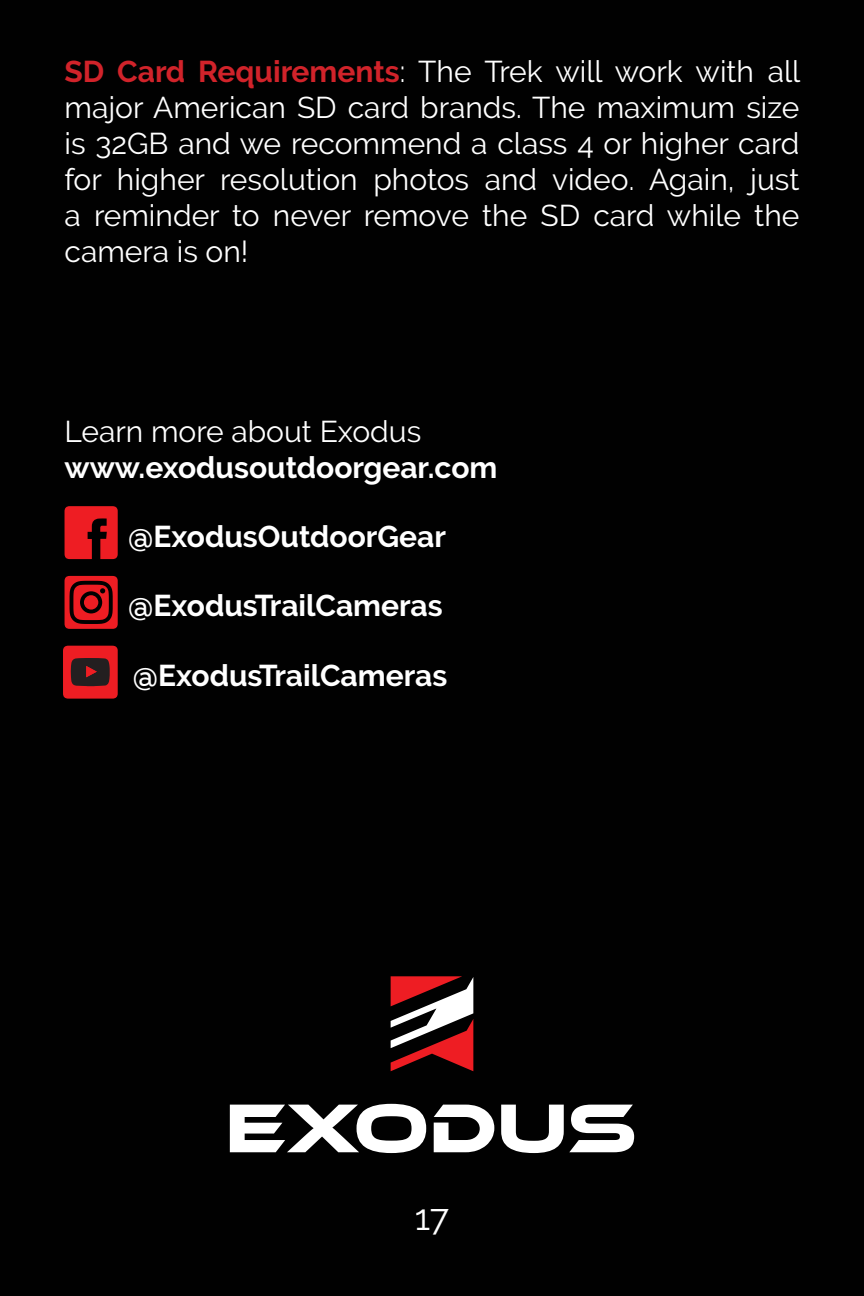
<style>
.page{position:relative;width:864px;height:1296px;background:#010101}
.page>*{position:absolute;margin:0;border:0;box-sizing:border-box;transform-origin:0 0}
.t1{font:36px "Raleway";color:#fff}
.t2{font:30px/36px "Raleway";color:#fff;text-align:justify}
.t3{font:700 30px "Raleway";color:#fff}
.s1{font-weight:700;color:#d1232a}
</style>
<div class="page">
<svg style="left:65px;top:576px;width:53px;height:53px"></svg>
<svg style="left:65px;top:506px;width:53px;height:53px;background:#c4181d"></svg>
<svg style="left:63px;top:646px;width:55px;height:53px;background:#a61d21"></svg>
<svg style="left:230px;top:1104px;width:196px;height:49px"></svg>
<svg style="left:434px;top:1105px;width:60px;height:47px"></svg>
<svg style="left:501px;top:1105px;width:133px;height:48px"></svg>
<svg style="left:391px;top:976px;width:82px;height:95px"></svg>
<p class="t2" style="left:65px;top:54px;width:737px"><span class="s1">SD Card Requirements</span>: The Trek will work with all major American SD card brands. The maximum size is 32GB and we recommend a class 4 or higher card for higher resolution photos and video. Again, just a reminder to never remove the SD card while the camera is on!</p>
<p class="t2" style="left:65px;top:414px;width:358px">Learn more about Exodus</p>
<p class="t3" style="left:65px;top:451px;width:434px">www.exodusoutdoorgear.com</p>
<p class="t3" style="left:128px;top:519px;width:319px">@ExodusOutdoorGear</p>
<p class="t3" style="left:128px;top:589px;width:316px">@ExodusTrailCameras</p>
<p class="t3" style="left:133px;top:659px;width:316px">@ExodusTrailCameras</p>
<p class="t1" style="left:415px;top:1197px;width:36px">17</p>
</div>
